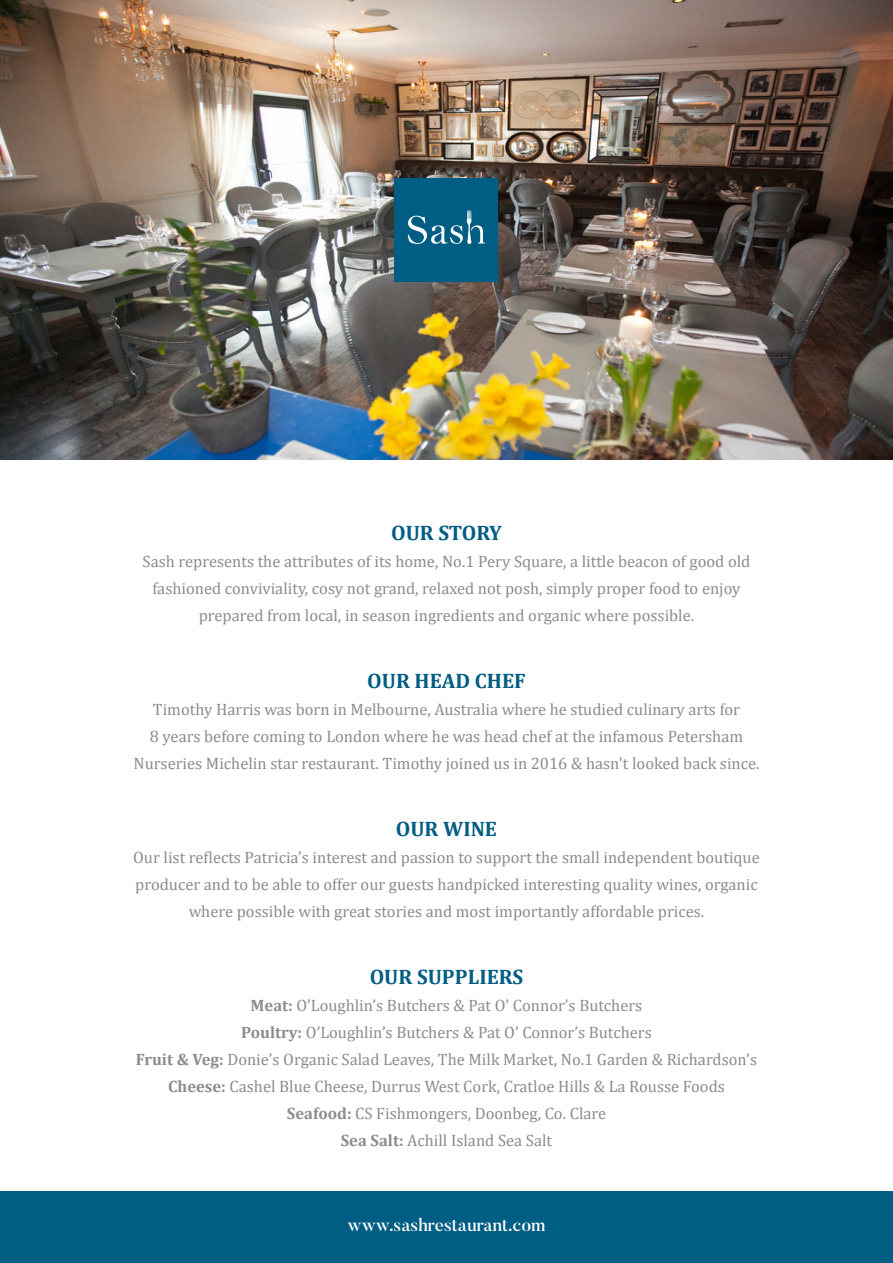
<style>
.page{position:relative;width:893px;height:1263px;background:#fff}
.page>*{position:absolute;margin:0;border:0;box-sizing:border-box;transform-origin:0 0}
.t1{font:700 21px "Cambria";color:#005d83}
.t2{font:500 18px "Butler";color:#fff}
.t3{font:16.5px/27px "Cambria";color:#8a8c8f;text-align:center}
.s1{font-weight:700}
</style>
<div class="page">
<img style="left:0;top:0;width:893px;height:459px">
<div style="left:395px;top:178px;width:103px;height:103px;background:#005d83"></div>
<svg style="left:408px;top:210px;width:77px;height:34px"></svg>
<div style="left:0;top:1191px;width:893px;height:72px;background:#005d83"></div>
<p class="t1" style="left:391px;top:518px;width:112px">OUR STORY</p>
<p class="t3" style="left:143px;top:547px;width:609px">Sash represents the attributes of its home, No.1 Pery Square, a little beacon of good old fashioned conviviality, cosy not grand, relaxed not posh, simply proper food to enjoy prepared from local, in season ingredients and organic where possible.</p>
<p class="t1" style="left:367px;top:666px;width:160px">OUR HEAD CHEF</p>
<p class="t3" style="left:133px;top:696px;width:628px">Timothy Harris was born in Melbourne, Australia where he studied culinary arts for<br>8 years before coming to London where he was head chef at the infamous Petersham<br>Nurseries Michelin star restaurant. Timothy joined us in 2016 &amp; hasn't looked back since.</p>
<p class="t1" style="left:396px;top:814px;width:103px">OUR WINE</p>
<p class="t3" style="left:133px;top:844px;width:628px">Our list reflects Patricia’s interest and passion to support the small independent boutique producer and to be able to offer our guests handpicked interesting quality wines, organic where possible with great stories and most importantly affordable prices.</p>
<p class="t1" style="left:370px;top:962px;width:155px">OUR SUPPLIERS</p>
<p class="t3" style="left:251px;top:992px;width:393px"><span class="s1">Meat:</span> O’Loughlin’s Butchers &amp; Pat O’ Connor’s Butchers</p>
<p class="t3" style="left:241px;top:1019px;width:412px"><span class="s1">Poultry:</span> O’Loughlin’s Butchers &amp; Pat O’ Connor’s Butchers</p>
<p class="t3" style="left:136px;top:1046px;width:623px"><span class="s1">Fruit &amp; Veg:</span> Donie’s Organic Salad Leaves, The Milk Market, No.1 Garden &amp; Richardson's</p>
<p class="t3" style="left:168px;top:1073px;width:558px"><span class="s1">Cheese:</span> Cashel Blue Cheese, Durrus West Cork, Cratloe Hills &amp; La Rousse Foods</p>
<p class="t3" style="left:287px;top:1100px;width:321px"><span class="s1">Seafood:</span> CS Fishmongers, Doonbeg, Co. Clare</p>
<p class="t3" style="left:341px;top:1127px;width:213px"><span class="s1">Sea Salt:</span> Achill Island Sea Salt</p>
<p class="t2" style="left:348px;top:1213px;width:199px">www.sashrestaurant.com</p>
</div>
